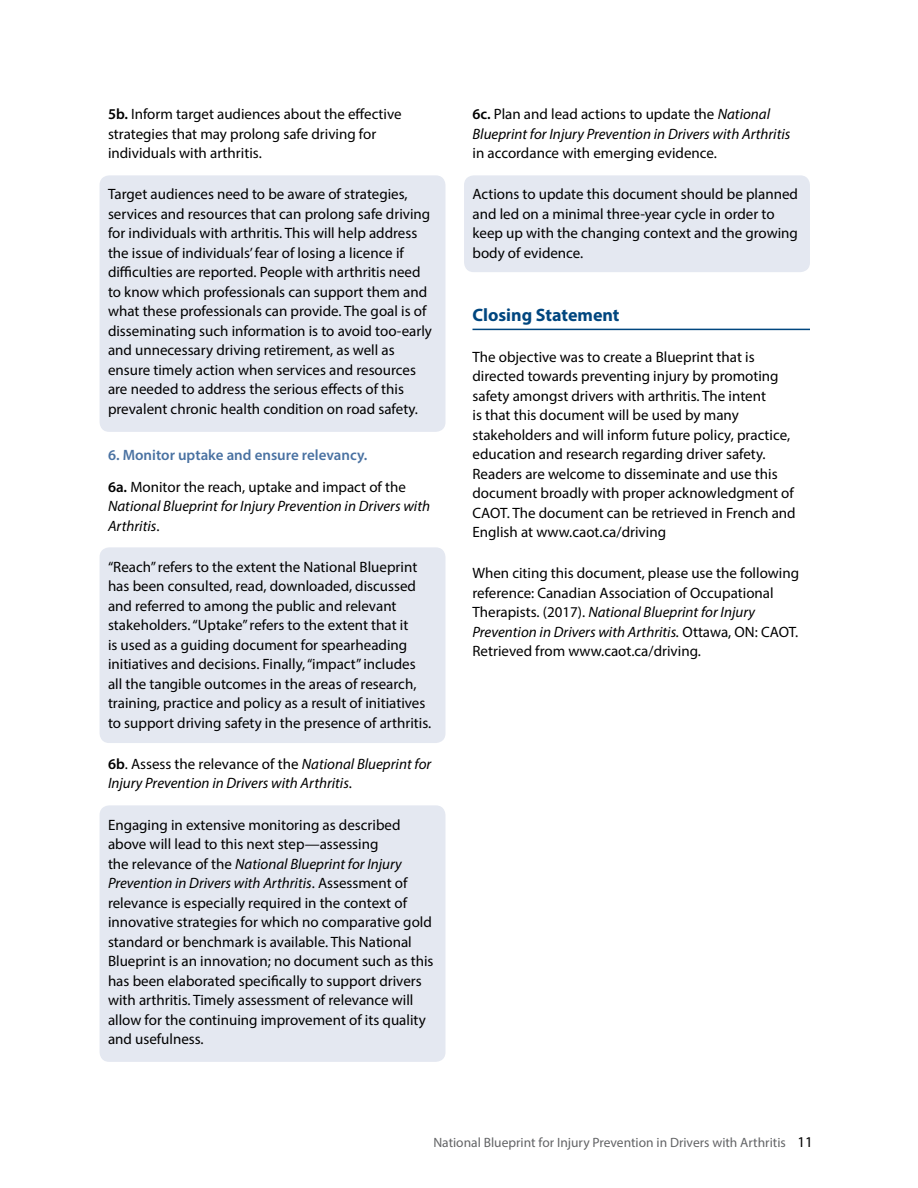
<style>
.page{position:relative;width:918px;height:1188px;background:#fff}
.page>*{position:absolute;margin:0;border:0;box-sizing:border-box;transform-origin:0 0}
.Header_Style{font:700 18px "Myriad Pro";color:#00467f}
.Priority_goals_in_bl{font:15px/19.5px "Myriad Pro";color:#000}
.Priority_goals_in_bl-2{font:italic 15px/19.5px "Myriad Pro";color:#000}
.Sub_Header{font:600 15px "Myriad Pro";color:#4a72a2}
.t1{font:13.5px "Myriad Pro";color:#636466}
.s1{font-weight:600}
.s2{font-weight:600;font-style:normal}
.s3{font-style:normal}
.s4{font-style:italic}
.s5{font-size:15px;color:#000}
</style>
<div class="page">
<div style="left:464px;top:175px;width:346px;height:97px;background:#e4e8f1;border-radius:10px"></div>
<div style="left:100px;top:175px;width:345px;height:257px;background:#e4e8f1;border-radius:10px"></div>
<div style="left:100px;top:547px;width:345px;height:196px;background:#e4e8f1;border-radius:10px"></div>
<div style="left:100px;top:805px;width:345px;height:257px;background:#e4e8f1;border-radius:10px"></div>
<hr style="left:472px;top:329px;width:338px;height:1px;background:#00467f">
<p class="Priority_goals_in_bl" style="left:108px;top:104px;width:295px"><span class="s1">5b.</span> Inform target audiences about the effective strategies that may prolong safe driving for individuals with arthritis.</p>
<p class="Priority_goals_in_bl" style="left:108px;top:184px;width:326px">Target audiences need to be aware of strategies, services and resources that can prolong safe driving for individuals with arthritis. This will help address the issue of individuals’ fear of losing a licence if difficulties are reported. People with arthritis need to know which professionals can support them and what these professionals can provide. The goal is of disseminating such information is to avoid too-early and unnecessary driving retirement, as well as ensure timely action when services and resources are needed to address the serious effects of this prevalent chronic health condition on road safety.</p>
<p class="Sub_Header" style="left:108px;top:446px;width:261px">6. Monitor uptake and ensure relevancy.</p>
<p class="Priority_goals_in_bl-2" style="left:108px;top:477px;width:324px"><span class="s2">6a.</span> <span class="s3">Monitor the reach, uptake and impact of the<br></span>National Blueprint for Injury Prevention in Drivers with<br>Arthritis<span class="s3">.</span></p>
<p class="Priority_goals_in_bl" style="left:108px;top:557px;width:325px">“Reach” refers to the extent the National Blueprint has been consulted, read, downloaded, discussed and referred to among the public and relevant stakeholders. “Uptake” refers to the extent that it<br>is used as a guiding document for spearheading initiatives and decisions. Finally, “impact” includes all the tangible outcomes in the areas of research, training, practice and policy as a result of initiatives to support driving safety in the presence of arthritis.</p>
<p class="Priority_goals_in_bl-2" style="left:108px;top:754px;width:325px"><span class="s2">6b</span><span class="s3">. Assess the relevance of the</span> National Blueprint for<br>Injury Prevention in Drivers with Arthritis<span class="s3">.</span></p>
<p class="Priority_goals_in_bl" style="left:108px;top:815px;width:327px">Engaging in extensive monitoring as described above will lead to this next step—assessing<br>the relevance of the <span class="s4">National Blueprint for Injury Prevention in Drivers with Arthritis</span>. Assessment of relevance is especially required in the context of innovative strategies for which no comparative gold standard or benchmark is available. This National Blueprint is an innovation; no document such as this has been elaborated specifically to support drivers with arthritis. Timely assessment of relevance will allow for the continuing improvement of its quality and usefulness.</p>
<p class="Priority_goals_in_bl" style="left:472px;top:104px;width:319px"><span class="s1">6c.</span> Plan and lead actions to update the <span class="s4">National<br>Blueprint for Injury Prevention in Drivers with Arthritis </span>in accordance with emerging evidence.</p>
<p class="Priority_goals_in_bl" style="left:472px;top:184px;width:327px">Actions to update this document should be planned and led on a minimal three-year cycle in order to keep up with the changing context and the growing body of evidence.</p>
<p class="Header_Style" style="left:472px;top:303px;width:149px">Closing Statement</p>
<p class="Priority_goals_in_bl" style="left:472px;top:347px;width:325px">The objective was to create a Blueprint that is directed towards preventing injury by promoting safety amongst drivers with arthritis. The intent<br>is that this document will be used by many stakeholders and will inform future policy, practice, education and research regarding driver safety.<br>Readers are welcome to disseminate and use this document broadly with proper acknowledgment of CAOT. The document can be retrieved in French and English at www.caot.ca/driving</p>
<p class="Priority_goals_in_bl" style="left:472px;top:563px;width:328px">When citing this document, please use the following reference: Canadian Association of Occupational Therapists. (2017). <span class="s4">National Blueprint for Injury Prevention in Drivers with Arthritis.</span> Ottawa, ON: CAOT.<br>Retrieved from www.caot.ca/driving.</p>
<p class="t1" style="left:433px;top:1135px;width:381px">National Blueprint for Injury Prevention in Drivers with Arthritis <span class="s5">11</span></p>
</div>
